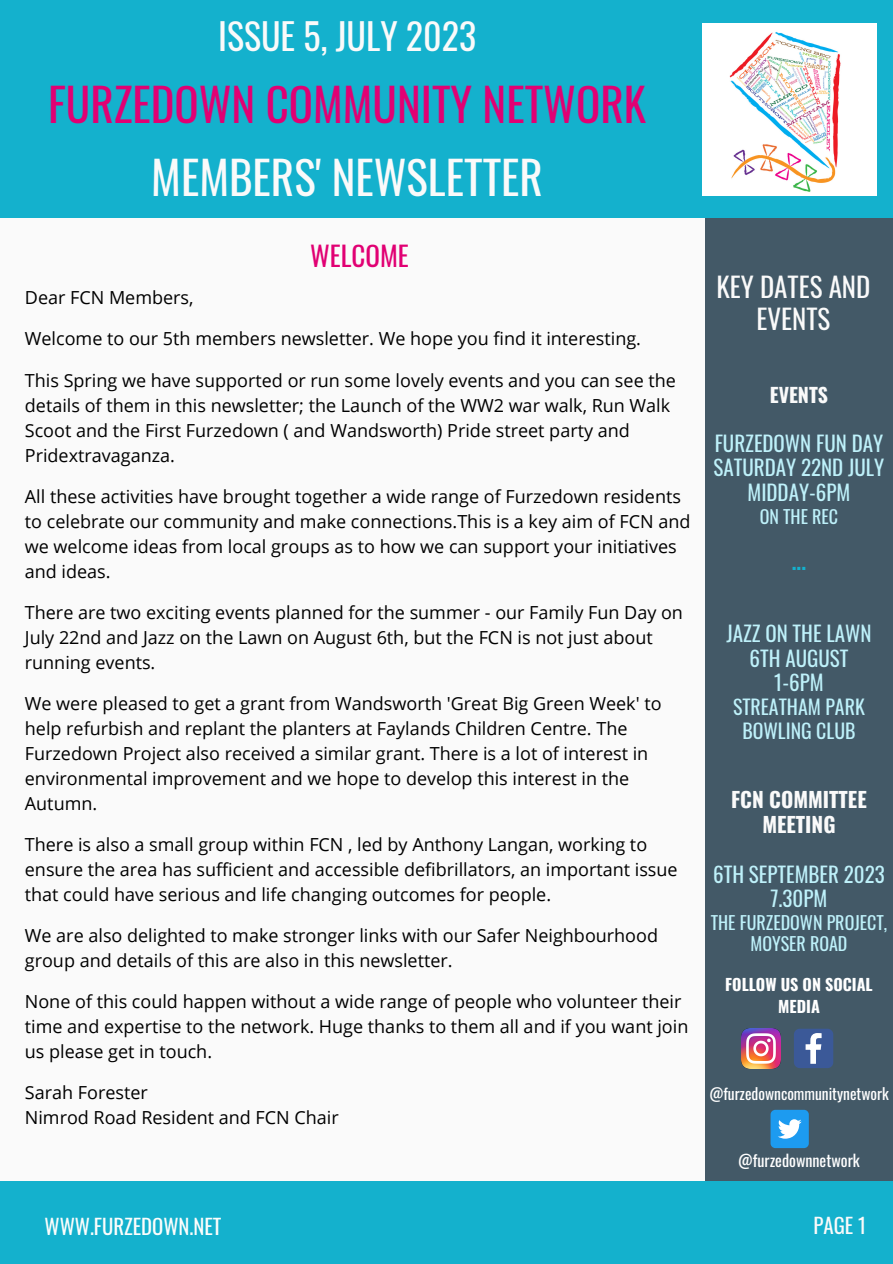
<style>
.page{position:relative;width:893px;height:1264px;background:#fff}
.page>*{position:absolute;margin:0;border:0;box-sizing:border-box;transform-origin:0 0}
.t1{font:45px "Oswald";color:#e10073}
.t2{font:45px "Oswald";color:#fafafa}
.t3{font:36px "Oswald";color:#fafafa}
.t4{font:27px/31.5px "Oswald";color:#fafafa;text-align:center}
.t5{font:27px "Oswald";color:#e10073}
.t6{font:21px/24.8px "Oswald";color:#bef1fa;text-align:center}
.t7{font:700 21px/24.8px "Oswald";color:#fafafa;text-align:center}
.t8{font:20.85px "Oswald";color:#fcfdfc}
.t9{font:20.85px "Oswald";color:#fafafa}
.t10{font:19.8px/23.7px "Oswald";color:#bef1fa;text-align:center}
.t11{font:700 19.8px "Oswald";color:#fafafa}
.t12{font:700 19.8px "Oswald";color:#14b1cd}
.t13{font:18px/25px "Open Sans";color:#000}
.t14{font:18px/21.3px "Oswald";color:#bef1fa;text-align:center}
.t15{font:700 16.05px/22.2px "Oswald";color:#fff;text-align:center}
.t16{font:16.05px "Oswald";color:#fff}
.t17{font:15.6px "Oswald";color:#fff}
</style>
<div class="page">
<div style="left:0;top:0;width:892px;height:1263px;background:#fafafa"></div>
<div style="left:705px;top:217px;width:187px;height:976px;background:#435967"></div>
<div style="left:0;top:0;width:892px;height:217px;background:#14b1cd"></div>
<div style="left:0;top:1180px;width:892px;height:83px;background:#14b1cd"></div>
<img style="left:741px;top:1028px;width:39px;height:40px">
<svg style="left:794px;top:1028px;width:39px;height:40px"></svg>
<div style="left:770px;top:1109px;width:38px;height:39px;background:#1d9bf0;border-radius:5px"></div>
<svg style="left:778px;top:1119px;width:23px;height:19px"></svg>
<img style="left:703px;top:23px;width:173px;height:172px">
<p class="t3" style="left:218px;top:8px;width:259px">ISSUE 5, JULY 2023</p>
<p class="t1" style="left:48px;top:70px;width:599px">FURZEDOWN COMMUNITY NETWORK</p>
<p class="t2" style="left:151px;top:142px;width:393px">MEMBERS' NEWSLETTER</p>
<p class="t5" style="left:310px;top:234px;width:100px">WELCOME</p>
<p class="t13" style="left:25px;top:285px;width:170px">Dear FCN Members,</p>
<h3 class="t13" style="left:25px;top:326px;width:617px">Welcome to our 5th members newsletter. We hope you find it interesting.</h3>
<p class="t13" style="left:25px;top:367px;width:652px">This Spring we have supported or run some lovely events and you can see the details of them in this newsletter; the Launch of the WW2 war walk, Run Walk Scoot and the First Furzedown ( and Wandsworth) Pride street party and Pridextravaganza.</p>
<p class="t13" style="left:25px;top:483px;width:667px">All these activities have brought together a wide range of Furzedown residents to celebrate our community and make connections.This is a key aim of FCN and we welcome ideas from local groups as to how we can support your initiatives and ideas.</p>
<p class="t13" style="left:25px;top:599px;width:659px">There are two exciting events planned for the summer - our Family Fun Day on<br>July 22nd and Jazz on the Lawn on August 6th, but the FCN is not just about running events.</p>
<p class="t13" style="left:25px;top:690px;width:638px">We were pleased to get a grant from Wandsworth 'Great Big Green Week' to help refurbish and replant the planters at Faylands Children Centre. The Furzedown Project also received a similar grant. There is a lot of interest in environmental improvement and we hope to develop this interest in the Autumn.</p>
<p class="t13" style="left:25px;top:831px;width:654px">There is also a small group within FCN , led by Anthony Langan, working to ensure the area has sufficient and accessible defibrillators, an important issue that could have serious and life changing outcomes for people.</p>
<p class="t13" style="left:25px;top:922px;width:634px">We are also delighted to make stronger links with our Safer Neighbourhood group and details of this are also in this newsletter.</p>
<p class="t13" style="left:25px;top:988px;width:665px">None of this could happen without a wide range of people who volunteer their time and expertise to the network. Huge thanks to them all and if you want join us please get in touch.</p>
<p class="t13" style="left:25px;top:1079px;width:124px">Sarah Forester</p>
<p class="t13" style="left:25px;top:1104px;width:315px">Nimrod Road Resident and FCN Chair</p>
<h2 class="t4" style="left:716px;top:270px;width:155px">KEY DATES AND<br>EVENTS</h2>
<h4 class="t11" style="left:769px;top:379px;width:60px">EVENTS</h4>
<h6 class="t6" style="left:713px;top:429px;width:172px">FURZEDOWN FUN DAY<br>SATURDAY 22ND JULY<br>MIDDAY-6PM</h6>
<h6 class="t14" style="left:759px;top:505px;width:80px">ON THE REC</h6>
<h4 class="t12" style="left:791px;top:546px;width:16px">...</h4>
<h5 class="t6" style="left:726px;top:620px;width:146px">JAZZ ON THE LAWN<br>6TH AUGUST<br>1-6PM</h5>
<h5 class="t10" style="left:733px;top:694px;width:133px">STREATHAM PARK<br>BOWLING CLUB</h5>
<h5 class="t7" style="left:731px;top:786px;width:137px">FCN COMMITTEE<br>MEETING</h5>
<h5 class="t6" style="left:713px;top:860px;width:173px">6TH SEPTEMBER 2023<br>7.30PM</h5>
<h5 class="t14" style="left:710px;top:911px;width:178px">THE FURZEDOWN PROJECT,<br>MOYSER ROAD</h5>
<p class="t15" style="left:725px;top:972px;width:149px">FOLLOW US ON SOCIAL<br>MEDIA</p>
<p class="t17" style="left:709px;top:1081px;width:181px">@furzedowncommunitynetwork</p>
<p class="t16" style="left:738px;top:1147px;width:123px">@furzedownnetwork</p>
<h1 class="t8" style="left:45px;top:1209px;width:178px">WWW.FURZEDOWN.NET</h1>
<h3 class="t9" style="left:813px;top:1208px;width:54px">PAGE 1</h3>
</div>
